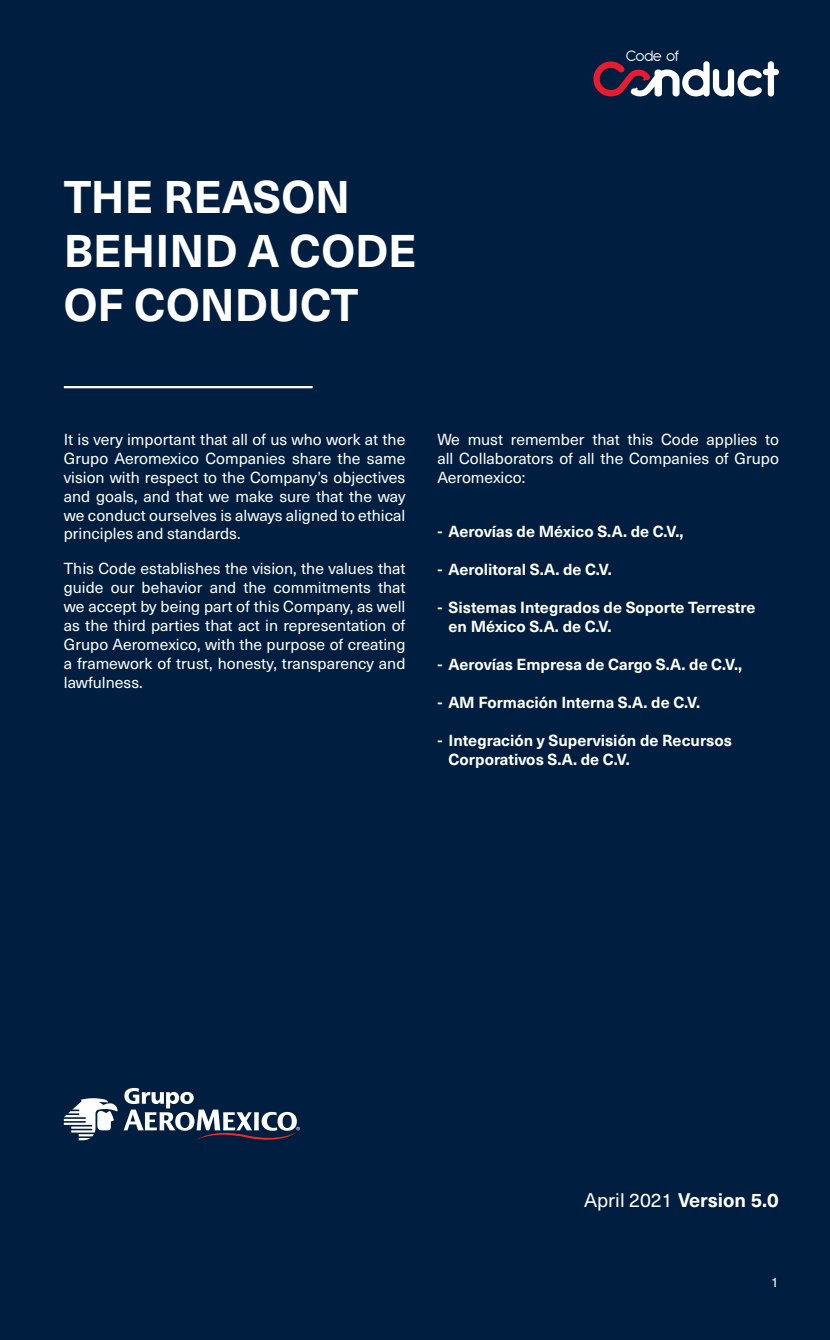
<style>
.page{position:relative;width:830px;height:1340px;background:#fff}
.page>*{position:absolute;margin:0;border:0;box-sizing:border-box;transform-origin:0 0}
.t1{font:700 45px/54px "Neue Haas Unica Pro";color:#fff}
.t2{font:700 19.35px "Neue Haas Unica Pro";color:#fff}
.t3{font:16.43px "Antipasto";color:#fff}
.t4{font:15.75px/18.9px "Neue Haas Unica Pro";color:#fff;text-align:justify}
.t5{font:700 15.75px/18.9px "Neue Haas Unica Pro";color:#fff}
.t6{font:13.5px "Neue Haas Unica Pro";color:#fff}
.s1{font-weight:400}
</style>
<div class="page">
<div style="left:0;top:0;width:829px;height:1339px;background:#001f40"></div>
<hr style="left:64px;top:386px;width:248px;height:2px;background:#fff">
<svg style="left:64px;top:1098px;width:53px;height:42px"></svg>
<svg style="left:124px;top:1087px;width:176px;height:53px"></svg>
<svg style="left:593px;top:61px;width:185px;height:36px"></svg>
<p class="t3" style="left:625px;top:47px;width:54px">Code of</p>
<p class="t1" style="left:64px;top:170px;width:354px">THE REASON<br>BEHIND A CODE<br>OF CONDUCT</p>
<p class="t4" style="left:64px;top:430px;width:343px">It is very important that all of us who work at the Grupo Aeromexico Companies share the same vision with respect to the Company’s objectives and goals, and that we make sure that the way we conduct ourselves is always aligned to ethical principles and standards.</p>
<p class="t4" style="left:64px;top:559px;width:343px">This Code establishes the vision, the values that guide our behavior and the commitments that we accept by being part of this Company, as well as the third parties that act in representation of Grupo Aeromexico, with the purpose of creating a framework of trust, honesty, transparency and lawfulness.</p>
<p class="t4" style="left:437px;top:430px;width:343px">We must remember that this Code applies to all Collaborators of all the Companies of Grupo Aeromexico:</p>
<p class="t5" style="left:437px;top:522px;width:248px">- Aerovías de México S.A. de C.V.,</p>
<p class="t5" style="left:437px;top:560px;width:176px">- Aerolitoral S.A. de C.V.</p>
<p class="t5" style="left:448px;top:598px;width:308px;text-indent:-11px">- Sistemas Integrados de Soporte Terrestre en México S.A. de C.V.</p>
<p class="t5" style="left:437px;top:655px;width:306px">- Aerovías Empresa de Cargo S.A. de C.V.,</p>
<p class="t5" style="left:437px;top:693px;width:264px">- AM Formación Interna S.A. de C.V.</p>
<p class="t5" style="left:448px;top:731px;width:285px;text-indent:-11px">- Integración y Supervisión de Recursos<br>Corporativos S.A. de C.V.</p>
<p class="t2" style="left:583px;top:1188px;width:196px"><span class="s1">April 2021</span> Version 5.0</p>
<p class="t6" style="left:771px;top:1273px;width:9px">1</p>
</div>
